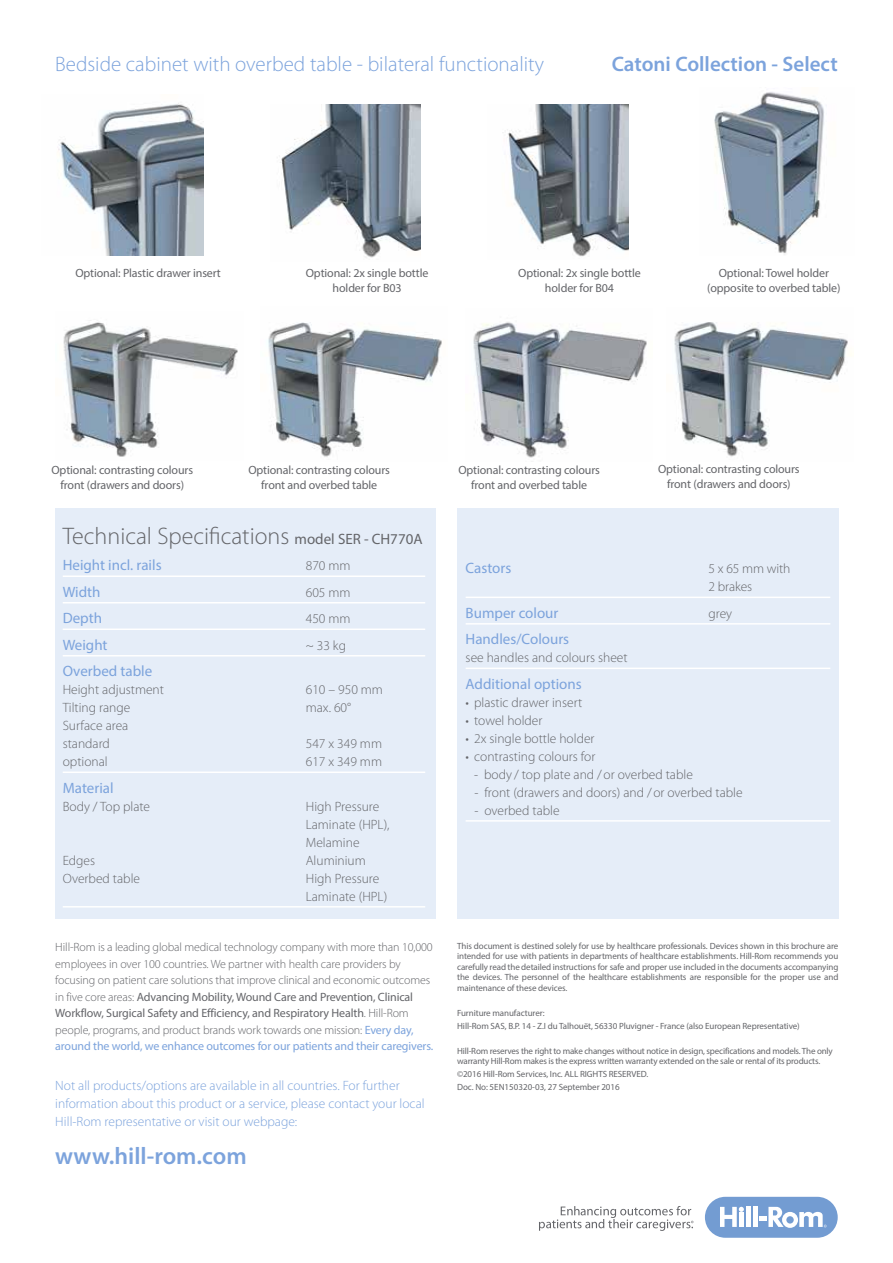
<style>
.page{position:relative;width:893px;height:1263px;background:#fff}
.page>*{position:absolute;margin:0;border:0;box-sizing:border-box;transform-origin:0 0}
.t1{font:300 24px "Myriad Pro";color:#646569}
.t2{font:600 24px "Myriad Pro";color:#7ca3dc}
.t3{font:300 21px "Myriad Pro";color:#7ca3dc}
.t4{font:600 21px "Myriad Pro";color:#7ca3dc}
.t5{font:15px "Myriad Pro";color:#7ca3dc}
.t6{font:300 13.5px/18px "Myriad Pro";color:#646569}
.t7{font:300 13.5px/18px "Myriad Pro";color:#7ca3dc}
.t8{font:300 12px/16.5px "Myriad Pro";letter-spacing:-.01em;color:#646569}
.t9{font:12px/15px "Myriad Pro";letter-spacing:-.01em;color:#646569;text-align:center}
.t10{font:9px/10.5px "Myriad Pro";letter-spacing:-.015em;color:#646569}
.s1{font-weight:400;font-size:15px}
.s2{font-weight:700}
.s3{font-weight:400}
.s4{font-weight:400;color:#7ca3dc}
</style>
<div class="page">
<div style="left:705px;top:1197px;width:133px;height:41px;background:#739cd2;border-radius:20px"></div>
<hr style="left:746px;top:1207px;width:4px;height:20px;background:#fff">
<hr style="left:753px;top:1207px;width:4px;height:20px;background:#fff">
<svg style="left:720px;top:1207px;width:24px;height:20px"></svg>
<svg style="left:759px;top:1207px;width:68px;height:21px"></svg>
<svg style="left:539px;top:1206px;width:154px;height:25px"></svg>
<div style="left:55px;top:508px;width:381px;height:410px;background:#e5edf8"></div>
<div style="left:457px;top:508px;width:381px;height:410px;background:#e5edf8"></div>
<img style="left:58px;top:103px;width:145px;height:152px">
<img style="left:714px;top:92px;width:110px;height:163px">
<img style="left:280px;top:105px;width:141px;height:153px">
<img style="left:502px;top:105px;width:127px;height:152px">
<img style="left:63px;top:320px;width:175px;height:137px">
<img style="left:473px;top:322px;width:174px;height:136px">
<img style="left:674px;top:322px;width:174px;height:135px">
<img style="left:268px;top:322px;width:174px;height:135px">
<hr style="left:63px;top:575px;width:362px;height:2px;background:#fff">
<hr style="left:63px;top:602px;width:362px;height:1px;background:#fff">
<hr style="left:63px;top:628px;width:362px;height:2px;background:#fff">
<hr style="left:63px;top:655px;width:362px;height:1px;background:#fff">
<hr style="left:63px;top:771px;width:362px;height:2px;background:#fff">
<hr style="left:63px;top:906px;width:362px;height:1px;background:#fff">
<hr style="left:466px;top:597px;width:364px;height:1px;background:#fff">
<hr style="left:466px;top:623px;width:364px;height:2px;background:#fff">
<hr style="left:466px;top:668px;width:364px;height:1px;background:#fff">
<hr style="left:466px;top:820px;width:364px;height:2px;background:#fff">
<h2 class="t3" style="left:55px;top:52px;width:490px">Bedside cabinet with overbed table - bilateral functionality</h2>
<h2 class="t4" style="left:612px;top:51px;width:227px">Catoni Collection - Select</h2>
<h3 class="t9" style="left:75px;top:265px;width:147px">Optional: Plastic drawer insert</h3>
<h3 class="t9" style="left:707px;top:265px;width:135px">Optional: Towel holder (opposite to overbed table)</h3>
<h3 class="t9" style="left:306px;top:265px;width:124px">Optional: 2x single bottle holder for B03</h3>
<h3 class="t9" style="left:518px;top:265px;width:124px">Optional: 2x single bottle holder for B04</h3>
<h3 class="t9" style="left:52px;top:462px;width:143px">Optional: contrasting colours front (drawers and doors)</h3>
<h3 class="t9" style="left:458px;top:462px;width:143px">Optional: contrasting colours front and overbed table</h3>
<h3 class="t9" style="left:658px;top:462px;width:143px">Optional: contrasting colours front (drawers and doors)</h3>
<h3 class="t9" style="left:248px;top:462px;width:143px">Optional: contrasting colours front and overbed table</h3>
<h1 class="t1" style="left:63px;top:522px;width:361px">Technical Specifications <span class="s1">model SER - CH770A</span></h1>
<h3 class="t5" style="left:63px;top:556px;width:100px">Height incl. rails</h3>
<h3 class="t6" style="left:306px;top:557px;width:46px">870 mm</h3>
<h3 class="t5" style="left:63px;top:582px;width:39px">Width</h3>
<h3 class="t6" style="left:306px;top:583px;width:46px">605 mm</h3>
<h3 class="t5" style="left:63px;top:609px;width:41px">Depth</h3>
<h3 class="t6" style="left:306px;top:610px;width:46px">450 mm</h3>
<h3 class="t5" style="left:63px;top:635px;width:46px">Weight</h3>
<h3 class="t6" style="left:306px;top:636px;width:42px">~ 33 kg</h3>
<h3 class="t5" style="left:63px;top:662px;width:91px">Overbed table</h3>
<h3 class="t6" style="left:63px;top:681px;width:103px">Height adjustment</h3>
<h3 class="t6" style="left:306px;top:681px;width:79px">610 – 950 mm</h3>
<h3 class="t6" style="left:63px;top:699px;width:69px">Tilting range</h3>
<h3 class="t6" style="left:306px;top:699px;width:47px">max. 60°</h3>
<h3 class="t6" style="left:63px;top:717px;width:67px">Surface area standard</h3>
<h3 class="t6" style="left:306px;top:735px;width:78px">547 x 349 mm</h3>
<h3 class="t6" style="left:63px;top:753px;width:47px">optional</h3>
<h3 class="t6" style="left:306px;top:753px;width:78px">617 x 349 mm</h3>
<h3 class="t5" style="left:63px;top:778px;width:52px">Material</h3>
<h3 class="t6" style="left:63px;top:797px;width:89px">Body / Top plate</h3>
<h3 class="t6" style="left:306px;top:797px;width:85px">High Pressure<br>Laminate (HPL),<br>Melamine</h3>
<h3 class="t6" style="left:63px;top:851px;width:34px">Edges</h3>
<h3 class="t6" style="left:306px;top:851px;width:62px">Aluminium</h3>
<h3 class="t6" style="left:63px;top:869px;width:79px">Overbed table</h3>
<h3 class="t6" style="left:306px;top:869px;width:83px">High Pressure<br>Laminate (HPL)</h3>
<h3 class="t5" style="left:466px;top:559px;width:47px">Castors</h3>
<h3 class="t6" style="left:709px;top:560px;width:83px">5 x 65 mm with<br>2 brakes</h3>
<h3 class="t5" style="left:466px;top:603px;width:94px">Bumper colour</h3>
<h3 class="t6" style="left:709px;top:604px;width:25px">grey</h3>
<h3 class="t5" style="left:466px;top:630px;width:105px">Handles/Colours</h3>
<h3 class="t6" style="left:466px;top:649px;width:164px">see handles and colours sheet</h3>
<h3 class="t5" style="left:466px;top:674px;width:118px">Additional options</h3>
<h3 class="t6" style="left:466px;top:693px;width:131px"><span class="s2">·</span> plastic drawer insert<br><span class="s2">·</span> towel holder<br><span class="s2">·</span> 2x single bottle holder <span class="s2">·</span> contrasting colours for</h3>
<h3 class="t6" style="left:474px;top:765px;width:220px">- body / top plate and / or overbed table</h3>
<h3 class="t6" style="left:474px;top:783px;width:270px">- front (drawers and doors) and / or overbed table</h3>
<h3 class="t6" style="left:474px;top:801px;width:87px">- overbed table</h3>
<p class="t8" style="left:55px;top:939px;width:380px">Hill-Rom is a leading global medical technology company with more than 10,000 employees in over 100 countries. We partner with health care providers by focusing on patient care solutions that improve clinical and economic outcomes in five core areas: <span class="s3">Advancing Mobility, Wound Care and Prevention, Clinical Workflow, Surgical Safety and Efficiency, and Respiratory Health</span>. Hill-Rom people, programs, and product brands work towards one mission: <span class="s4">Every day, around the world, we enhance outcomes for our patients and their caregivers.</span></p>
<p class="t10" style="left:457px;top:940px;width:383px;text-align:justify">This document is destined solely for use by healthcare professionals. Devices shown in this brochure are intended for use with patients in departments of healthcare establishments. Hill-Rom recommends you carefully read the detailed instructions for safe and proper use included in the documents accompanying the devices. The personnel of the healthcare establishments are responsible for the proper use and maintenance of these devices.</p>
<p class="t10" style="left:457px;top:1006px;width:344px;line-height:12.6px">Furniture manufacturer:<br>Hill-Rom SAS, B.P. 14 - Z.I du Talhouët, 56330 Pluvigner - France (also European Representative)</p>
<p class="t10" style="left:457px;top:1045px;width:377px">Hill-Rom reserves the right to make changes without notice in design, specifications and models. The only warranty Hill-Rom makes is the express written warranty extended on the sale or rental of its products.</p>
<p class="t10" style="left:457px;top:1067px;width:193px;line-height:12.6px">©2016 Hill-Rom Services, Inc. ALL RIGHTS RESERVED.<br>Doc. No: 5EN150320-03, 27 September 2016</p>
<h3 class="t7" style="left:55px;top:1077px;width:371px">Not all products/options are available in all countries. For further information about this product or a service, please contact your local<br>Hill-Rom representative or visit our webpage:</h3>
<h1 class="t2" style="left:55px;top:1140px;width:193px">www.hill-rom.com</h1>
</div>
